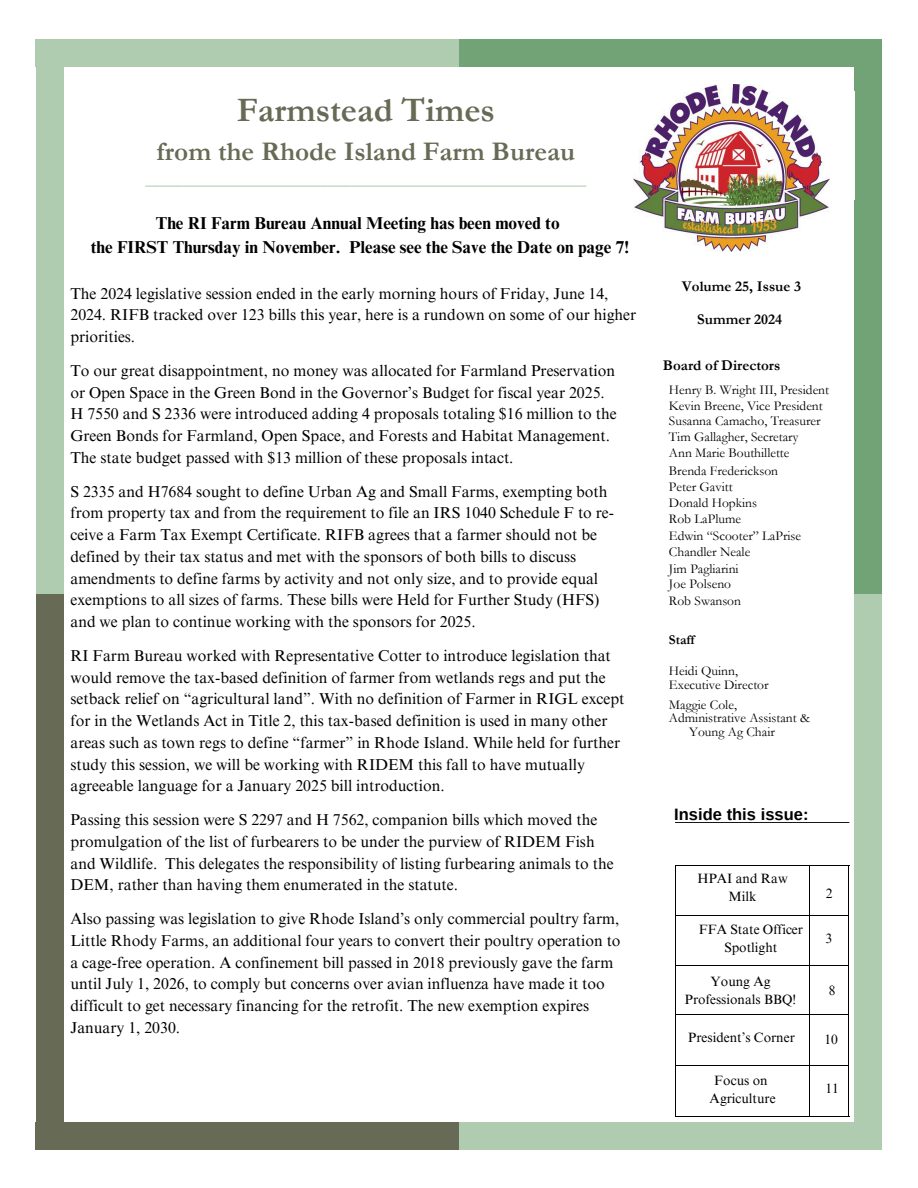
<style>
.page{position:relative;width:918px;height:1188px;background:#fff}
.page>*{position:absolute;margin:0;border:0;box-sizing:border-box;transform-origin:0 0}
.t1{font:700 34.65px "Garamond";color:#676a55}
.t2{font:700 27.15px "Garamond";color:#676a55}
.t3{font:21px "Times NRMT Pro";color:#b0ccb0}
.t4{font:700 17.25px/24px "Times NRMT Pro";color:#000;text-align:center}
.t5{font:700 16.5px "Arimo";letter-spacing:.005em;color:#000}
.t6{font:15.75px/21.8px "Times NRMT Pro";color:#000}
.t7{font:700 15px/32.7px "Garamond";color:#000;text-align:center}
.t8{font:13.5px/15.8px "Garamond";color:#000}
.t9{font:13.5px/18px "Times NRMT Pro";color:#000;text-align:center}
.t10{font:700 13.5px "Garamond";color:#000}
</style>
<div class="page">
<div style="left:450px;top:1122px;width:432px;height:27px;background:#b0ccb0"></div>
<div style="left:36px;top:1122px;width:423px;height:27px;background:#676a55"></div>
<div style="left:450px;top:39px;width:432px;height:27px;background:#72a376"></div>
<div style="left:36px;top:39px;width:423px;height:27px;background:#b0ccb0"></div>
<div style="left:36px;top:39px;width:27px;height:575px;background:#b0ccb0"></div>
<div style="left:36px;top:595px;width:27px;height:554px;background:#676a55"></div>
<div style="left:855px;top:39px;width:27px;height:575px;background:#72a376"></div>
<div style="left:855px;top:595px;width:27px;height:554px;background:#b0ccb0"></div>
<hr style="left:675px;top:822px;width:174px;height:1px;background:#000">
<hr style="left:675px;top:865px;width:1px;height:251px;background:#000">
<hr style="left:809px;top:866px;width:1px;height:250px;background:#000">
<hr style="left:848px;top:865px;width:1px;height:251px;background:#000">
<hr style="left:675px;top:865px;width:174px;height:1px;background:#000">
<hr style="left:676px;top:915px;width:173px;height:1px;background:#000">
<hr style="left:676px;top:965px;width:173px;height:1px;background:#000">
<hr style="left:676px;top:1014px;width:134px;height:1px;background:#000">
<hr style="left:810px;top:1014px;width:39px;height:1px;background:#000">
<hr style="left:676px;top:1065px;width:134px;height:1px;background:#000">
<hr style="left:810px;top:1065px;width:39px;height:1px;background:#000">
<hr style="left:675px;top:1116px;width:174px;height:1px;background:#000">
<img style="left:634px;top:85px;width:196px;height:166px">
<p class="t1" style="left:237px;top:91px;width:260px">Farmstead Times</p>
<p class="t2" style="left:157px;top:137px;width:420px">from the Rhode Island Farm Bureau</p>
<p class="t3" style="left:145px;top:169px;width:442px">__________________________________________</p>
<p class="t4" style="left:91px;top:213px;width:540px">The RI Farm Bureau Annual Meeting has been moved to<br>the FIRST Thursday in November. Please see the Save the Date on page 7!</p>
<h4 class="t6" style="left:70px;top:284px;width:567px">The 2024 legislative session ended in the early morning hours of Friday, June 14,<br>2024. RIFB tracked over 123 bills this year, here is a rundown on some of our higher priorities.</h4>
<p class="t6" style="left:70px;top:362px;width:548px">To our great disappointment, no money was allocated for Farmland Preservation or Open Space in the Green Bond in the Governor’s Budget for fiscal year 2025.<br>H 7550 and S 2336 were introduced adding 4 proposals totaling $16 million to the Green Bonds for Farmland, Open Space, and Forests and Habitat Management.</p>
<p class="t6" style="left:70px;top:443px;width:539px;line-height:33.8px">The state budget passed with $13 million of these proposals intact.<br>S 2335 and H7684 sought to define Urban Ag and Small Farms, exempting both</p>
<p class="t6" style="left:70px;top:504px;width:545px">from property tax and from the requirement to file an IRS 1040 Schedule F to re&shy;ceive a Farm Tax Exempt Certificate. RIFB agrees that a farmer should not be defined by their tax status and met with the sponsors of both bills to discuss amendments to define farms by activity and not only size, and to provide equal</p>
<p class="t6" style="left:70px;top:591px;width:531px">exemptions to all sizes of farms. These bills were Held for Further Study (HFS) and we plan to continue working with the sponsors for 2025.</p>
<p class="t6" style="left:70px;top:647px;width:555px">RI Farm Bureau worked with Representative Cotter to introduce legislation that would remove the tax-based definition of farmer from wetlands regs and put the setback relief on “agricultural land”. With no definition of Farmer in RIGL except for in the Wetlands Act in Title 2, this tax-based definition is used in many other</p>
<p class="t6" style="left:70px;top:734px;width:551px">areas such as town regs to define “farmer” in Rhode Island. While held for further study this session, we will be working with RIDEM this fall to have mutually agreeable language for a January 2025 bill introduction.</p>
<p class="t6" style="left:70px;top:811px;width:528px">Passing this session were S 2297 and H 7562, companion bills which moved the promulgation of the list of furbearers to be under the purview of RIDEM Fish and Wildlife.</p>
<p class="t6" style="left:70px;top:854px;width:545px;text-indent:95px">This delegates the responsibility of listing furbearing animals to the<br>DEM, rather than having them enumerated in the statute.</p>
<p class="t6" style="left:70px;top:910px;width:552px;text-align:justify">Also passing was legislation to give Rhode Island’s only commercial poultry farm, Little Rhody Farms, an additional four years to convert their poultry operation to a cage-free operation. A confinement bill passed in 2018 previously gave the farm</p>
<p class="t6" style="left:70px;top:975px;width:536px">until July 1, 2026, to comply but concerns over avian influenza have made it too difficult to get necessary financing for the retrofit. The new exemption expires<br>January 1, 2030.</p>
<p class="t7" style="left:682px;top:270px;width:121px">Volume 25, Issue 3<br>Summer 2024</p>
<p class="t7" style="left:663px;top:349px;width:119px">Board of Directors</p>
<h1 class="t8" style="left:669px;top:382px;width:162px">Henry B. Wright III, President<br>Kevin Breene, Vice President<br>Susanna Camacho, Treasurer<br>Tim Gallagher, Secretary</h1>
<p class="t8" style="left:669px;top:445px;width:122px">Ann Marie Bouthillette</p>
<h2 class="t8" style="left:669px;top:463px;width:111px">Brenda Frederickson</h2>
<h3 class="t8" style="left:669px;top:479px;width:65px">Peter Gavitt</h3>
<h3 class="t8" style="left:669px;top:495px;width:90px">Donald Hopkins</h3>
<h3 class="t8" style="left:669px;top:511px;width:74px">Rob LaPlume</h3>
<h3 class="t8" style="left:669px;top:528px;width:134px">Edwin “Scooter” LaPrise</h3>
<h3 class="t8" style="left:669px;top:544px;width:83px">Chandler Neale</h3>
<h3 class="t8" style="left:669px;top:561px;width:71px">Jim Pagliarini</h3>
<h4 class="t8" style="left:669px;top:576px;width:64px">Joe Polseno</h4>
<h4 class="t8" style="left:669px;top:593px;width:74px">Rob Swanson</h4>
<p class="t10" style="left:669px;top:632px;width:27px">Staff</p>
<p class="t8" style="left:669px;top:663px;width:70px">Heidi Quinn,</p>
<p class="t8" style="left:669px;top:677px;width:101px">Executive Director</p>
<p class="t8" style="left:669px;top:697px;width:69px">Maggie Cole,</p>
<p class="t8" style="left:669px;top:710px;width:142px">Administrative Assistant &amp;</p>
<p class="t8" style="left:689px;top:724px;width:87px">Young Ag Chair</p>
<p class="t5" style="left:674px;top:805px;width:136px">Inside this issue:</p>
<p class="t9" style="left:698px;top:871px;width:92px">HPAI and Raw<br>Milk</p>
<p class="t9" style="left:699px;top:922px;width:106px">FFA State Officer</p>
<p class="t9" style="left:724px;top:940px;width:54px">Spotlight</p>
<p class="t9" style="left:685px;top:974px;width:113px">Young Ag<br>Professionals BBQ!</p>
<h2 class="t9" style="left:688px;top:1030px;width:108px">President’s Corner</h2>
<p class="t9" style="left:714px;top:1073px;width:55px">Focus on</p>
<p class="t9" style="left:710px;top:1091px;width:68px">Agriculture</p>
<p class="t9" style="left:826px;top:886px;width:8px">2</p>
<p class="t9" style="left:826px;top:931px;width:8px">3</p>
<p class="t9" style="left:829px;top:983px;width:8px">8</p>
<p class="t9" style="left:824px;top:1032px;width:15px">10</p>
<p class="t9" style="left:826px;top:1081px;width:15px">11</p>
</div>
